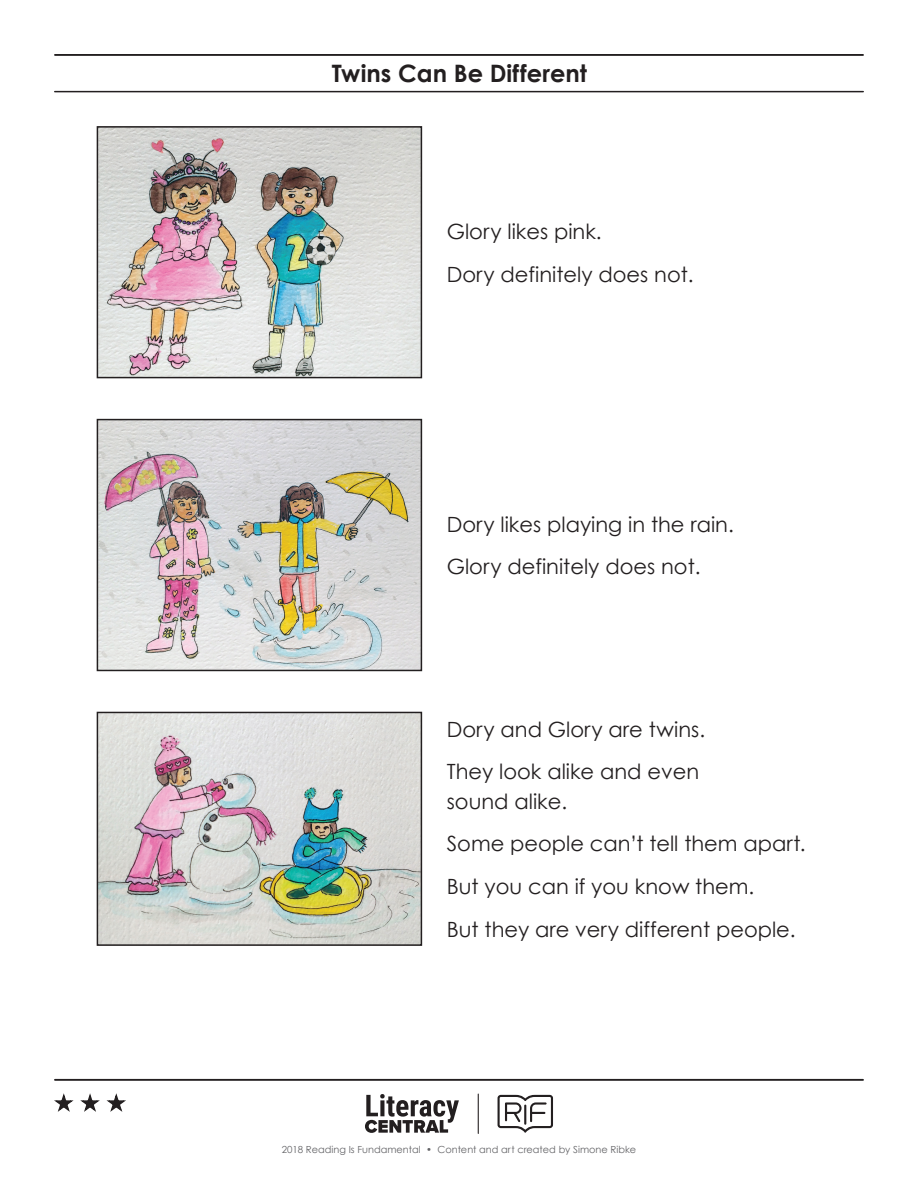
<style>
.page{position:relative;width:918px;height:1188px;background:#fff}
.page>*{position:absolute;margin:0;border:0;box-sizing:border-box;transform-origin:0 0}
.t1{font:700 24px "Century Gothic";color:#231f20}
.t2{font:21px/42.8px "Century Gothic";color:#231f20}
.t3{font:9.75px "Century Gothic";color:#636366}
</style>
<div class="page">
<svg style="left:365px;top:1094px;width:94px;height:39px"></svg>
<svg style="left:498px;top:1095px;width:55px;height:38px"></svg>
<hr style="left:478px;top:1094px;width:1px;height:39px;background:#231f20">
<hr style="left:55px;top:1079px;width:808px;height:2px;background:#231f20">
<hr style="left:55px;top:54px;width:808px;height:2px;background:#231f20">
<hr style="left:55px;top:91px;width:808px;height:1px;background:#231f20">
<svg style="left:54px;top:1094px;width:72px;height:18px"></svg>
<img style="left:100px;top:422px;width:319px;height:246px">
<div style="left:97px;top:419px;width:325px;height:252px;border:2px solid #231f20"></div>
<img style="left:100px;top:715px;width:319px;height:228px">
<div style="left:97px;top:712px;width:325px;height:234px;border:2px solid #231f20"></div>
<img style="left:100px;top:129px;width:319px;height:246px">
<div style="left:97px;top:126px;width:325px;height:252px;border:2px solid #231f20"></div>
<p class="t1" style="left:332px;top:58px;width:257px">Twins Can Be Different</p>
<p class="t2" style="left:447px;top:210px;width:248px">Glory likes pink.<br>Dory definitely does not.</p>
<p class="t2" style="left:447px;top:502px;width:289px">Dory likes playing in the rain.<br>Glory definitely does not.</p>
<p class="t2" style="left:447px;top:707px;width:260px">Dory and Glory are twins.<br>They look alike and even</p>
<p class="t2" style="left:447px;top:779px;width:360px">sound alike.<br>Some people can’t tell them apart.<br>But you can if you know them.<br>But they are very different people.</p>
<p class="t3" style="left:282px;top:1144px;width:356px">2018 Reading Is Fundamental • Content and art created by Simone Ribke</p>
</div>
